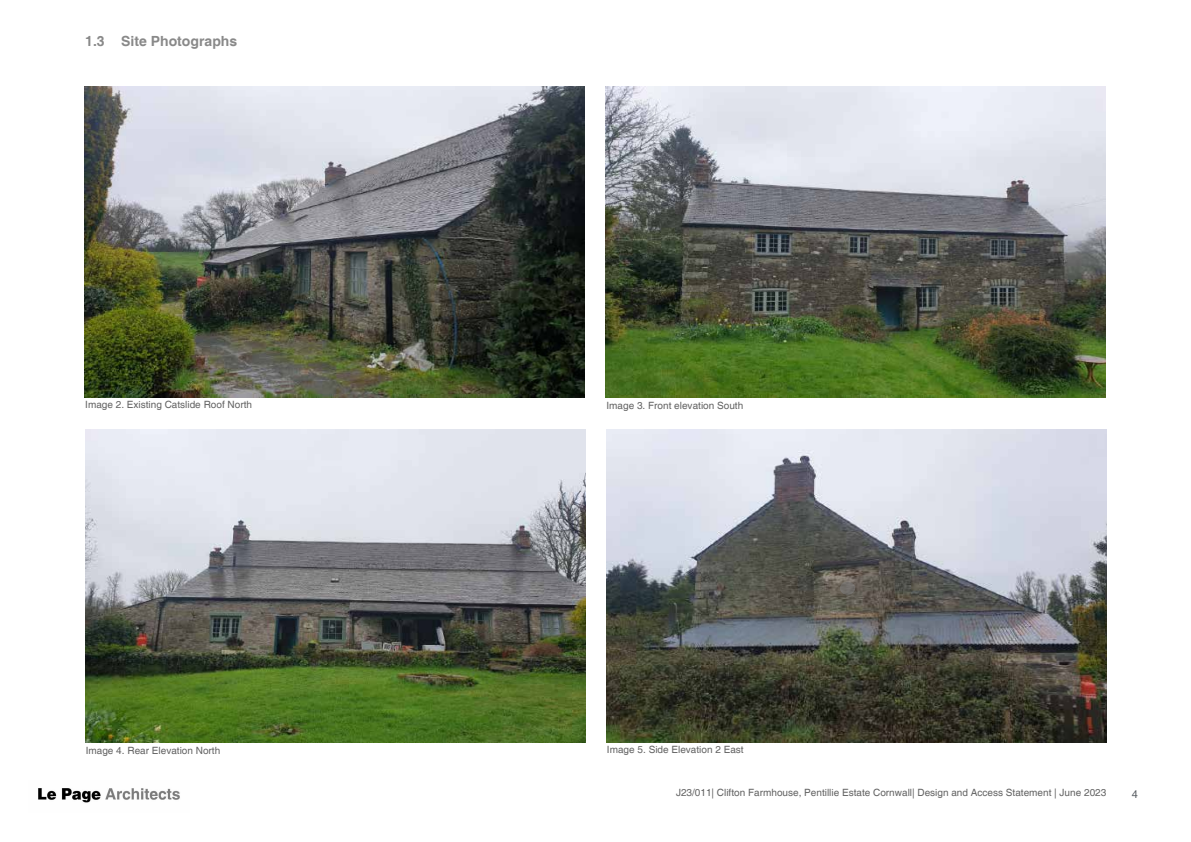
<style>
.page{position:relative;width:1191px;height:842px;background:#fff}
.page>*{position:absolute;margin:0;border:0;box-sizing:border-box;transform-origin:0 0}
.t1{font:700 14px "Helvetica";color:#898989}
.t2{font:11px "Helvetica";color:#5a5f64}
.t3{font:10px "Helvetica";color:#626262}
</style>
<div class="page">
<img style="left:38px;top:788px;width:142px;height:15px">
<img style="left:85px;top:429px;width:500px;height:314px">
<img style="left:606px;top:429px;width:500px;height:314px">
<img style="left:85px;top:86px;width:500px;height:311px">
<img style="left:605px;top:86px;width:500px;height:311px">
<div style="left:840px;top:582px;width:15px;height:13px;background:#736f6b;border-radius:50%"></div>
<h1 class="t1" style="left:85px;top:33px;width:153px">1.3 Site Photographs</h1>
<p class="t3" style="left:85px;top:399px;width:168px">Image 2. Existing Catslide Roof North</p>
<p class="t3" style="left:606px;top:399px;width:138px">Image 3. Front elevation South</p>
<p class="t3" style="left:86px;top:744px;width:136px">Image 4. Rear Elevation North</p>
<p class="t3" style="left:607px;top:743px;width:138px">Image 5. Side Elevation 2 East</p>
<p class="t3" style="left:676px;top:787px;width:432px">J23/011| Clifton Farmhouse, Pentillie Estate Cornwall| Design and Access Statement | June 2023</p>
<p class="t2" style="left:1131px;top:787px;width:8px">4</p>
</div>
